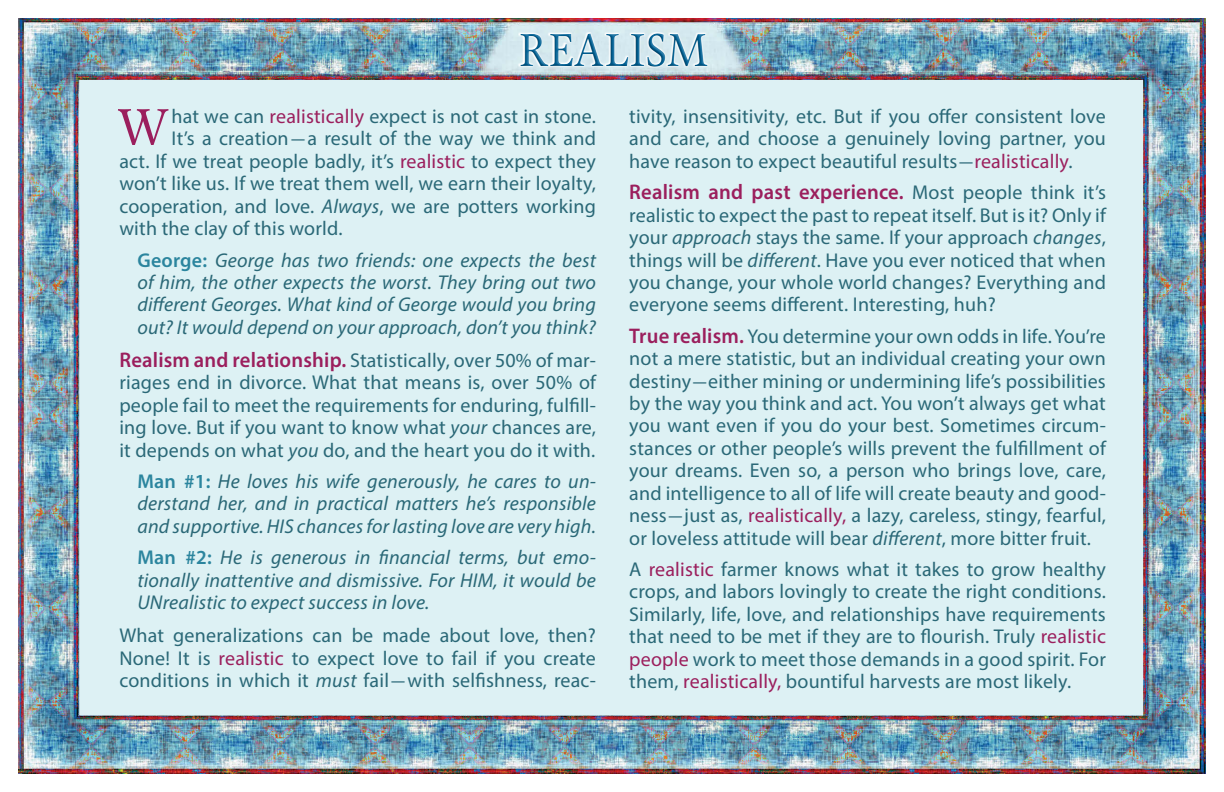
<style>
.page{position:relative;width:1224px;height:792px;background:#fff}
.page>*{position:absolute;margin:0;border:0;box-sizing:border-box;transform-origin:0 0}
.t1{font:53.6px "Pona";color:#9b1f5d}
.t2{font:48px "Pona";color:#006195}
.t3{font:600 21.2px "Myriad Pro";letter-spacing:.01em;color:#9b1f5d}
.t4{font:20px/22.4px "Myriad Pro";letter-spacing:.01em;color:#2a6877;text-align:justify}
.t5{font:italic 20px/22.4px "Myriad Pro";letter-spacing:.01em;color:#2a6877;text-align:justify}
.s1{color:#9b1f5d}
.s2{font-style:italic}
.s3{font-weight:600;font-style:normal;color:#2b859e}
.s4{font-weight:600;font-size:21.2px;color:#9b1f5d}
.s5{font-weight:400;font-size:20px;color:#2a6877}
</style>
<div class="page">
<img style="left:18px;top:18px;width:1188px;height:756px">
<div style="left:519px;top:31px;width:192px;height:37px;background:#d5e9ee"></div>
<div style="left:518px;top:32px;width:191px;height:37px;background:#000;opacity:.25"></div>
<h2 class="t2" style="left:518px;top:17px;width:192px">REALISM</h2>
<p class="t4" style="left:171px;top:105px;width:426px">hat we can <span class="s1">realistically</span> expect is not cast in stone.</p>
<p class="t4" style="left:171px;top:127px;width:426px">It’s a creation—a result of the way we think and</p>
<p class="t4" style="left:119px;top:150px;width:478px">act. If we treat people badly, it’s <span class="s1">realistic</span> to expect they</p>
<p class="t4" style="left:119px;top:172px;width:478px">won’t like us. If we treat them well, we earn their loyalty,</p>
<p class="t4" style="left:119px;top:194px;width:478px">cooperation, and love. <span class="s2">Always</span>, we are potters working</p>
<p class="t4" style="left:119px;top:217px;width:225px">with the clay of this world.</p>
<p class="t5" style="left:137px;top:248px;width:460px"><span class="s3">George:</span> George has two friends: one expects the best of him, the other expects the worst. They bring out two different Georges. What kind of George would you bring out? It would depend on your approach, don’t you think?</p>
<p class="t4" style="left:119px;top:349px;width:478px"><span class="s4">Realism and relationship.</span> Statistically, over 50% of mar&shy;riages end in divorce. What that means is, over 50% of people fail to meet the requirements for enduring, fulfill&shy;ing love. But if you want to know what <span class="s2">your</span> chances are, it depends on what <span class="s2">you</span> do, and the heart you do it with.</p>
<p class="t5" style="left:137px;top:470px;width:460px"><span class="s3">Man #1:</span> He loves his wife generously, he cares to un&shy;derstand her, and in practical matters he’s responsible and supportive. HIS chances for lasting love are very high.</p>
<p class="t5" style="left:137px;top:546px;width:460px"><span class="s3">Man #2:</span> He is generous in financial terms, but emo&shy;tionally inattentive and dismissive. For HIM, it would be UNrealistic to expect success in love.</p>
<p class="t4" style="left:119px;top:624px;width:478px">What generalizations can be made about love, then?<br>None! It is <span class="s1">realistic</span> to expect love to fail if you create conditions in which it <span class="s2">must</span> fail—with selfishness, reac-</p>
<h1 class="t1" style="left:118px;top:91px;width:51px">W</h1>
<p class="t4" style="left:629px;top:105px;width:478px">tivity, insensitivity, etc. But if you offer consistent love and care, and choose a genuinely loving partner, you have reason to expect beautiful results—<span class="s1">realistically</span>.</p>
<p class="t3" style="left:629px;top:179px;width:478px">Realism and past experience. <span class="s5">Most people think it’s</span></p>
<p class="t4" style="left:629px;top:203px;width:478px">realistic to expect the past to repeat itself. But is it? Only if your <span class="s2">approach</span> stays the same. If your approach <span class="s2">changes</span>, things will be <span class="s2">different</span>. Have you ever noticed that when you change, your whole world changes? Everything and everyone seems different. Interesting, huh?</p>
<p class="t4" style="left:629px;top:325px;width:478px"><span class="s4">True realism.</span> You determine your own odds in life. You’re not a mere statistic, but an individual creating your own destiny—either mining or undermining life’s possibilities by the way you think and act. You won’t always get what you want even if you do your best. Sometimes circum&shy;stances or other people’s wills prevent the fulfillment of your dreams. Even so, a person who brings love, care, and intelligence to all of life will create beauty and good&shy;ness—just as, <span class="s1">realistically,</span> a lazy, careless, stingy, fearful, or loveless attitude will bear <span class="s2">different</span>, more bitter fruit.</p>
<p class="t4" style="left:629px;top:558px;width:478px">A <span class="s1">realistic</span> farmer knows what it takes to grow healthy crops, and labors lovingly to create the right conditions.<br>Similarly, life, love, and relationships have requirements that need to be met if they are to flourish. Truly <span class="s1">realistic people</span> work to meet those demands in a good spirit. For them, <span class="s1">realistically,</span> bountiful harvests are most likely.</p>
</div>
